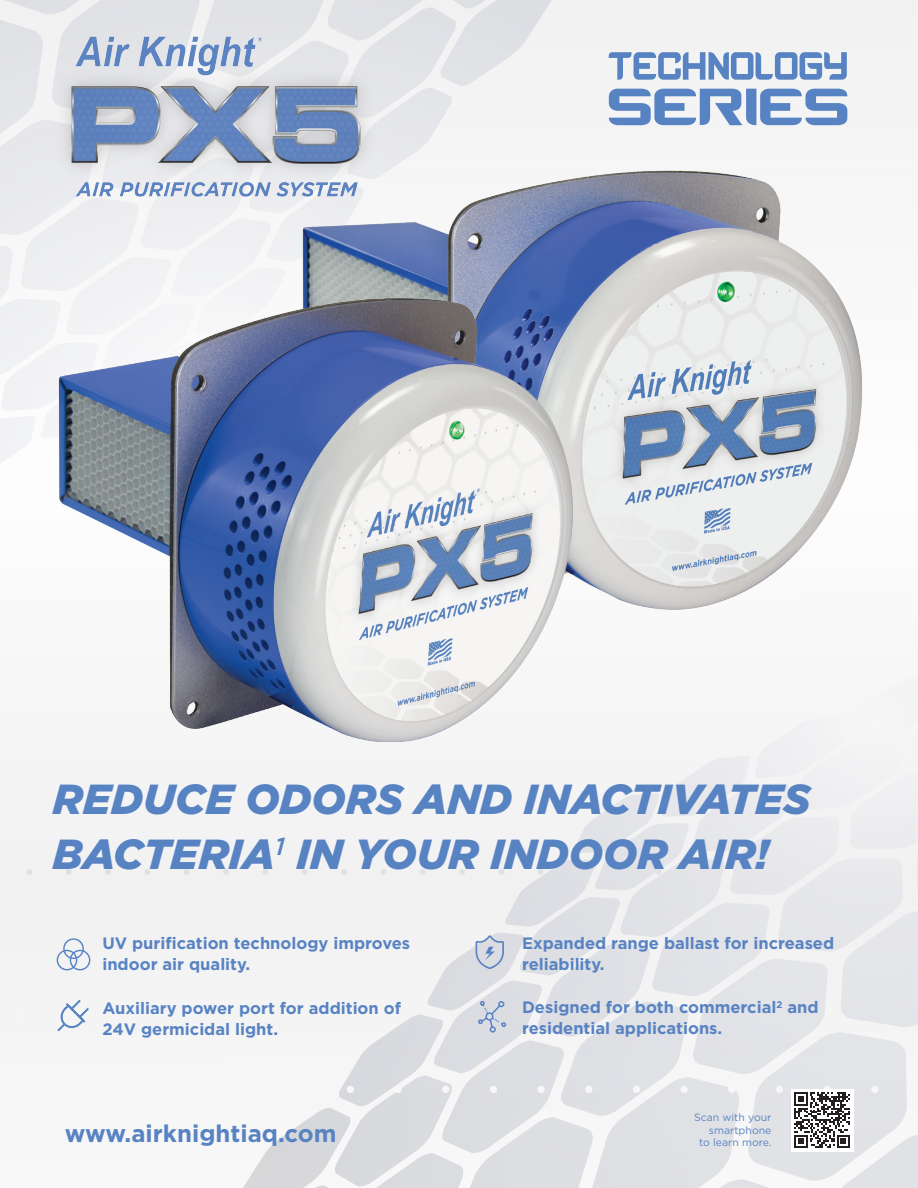
<style>
.page{position:relative;width:918px;height:1188px;background:#fff}
.page>*{position:absolute;margin:0;border:0;box-sizing:border-box;transform-origin:0 0}
.t1{font:italic 900 42px/55.5px "Gotham";color:#5883c3}
.t2{font:700 24px "Gotham";color:#5883c3}
.t3{font:700 16.5px/21px "Gotham";color:#5883c3}
.t4{font:10.5px/12.6px "Gotham";color:#5883c3;text-align:right}
</style>
<div class="page">
<div style="left:0;top:0;width:918px;height:1034px;background:#f4f3f4"></div>
<svg style="left:26px;top:869px;width:6px;height:6px"></svg>
<svg style="left:66px;top:869px;width:6px;height:6px"></svg>
<svg style="left:105px;top:869px;width:6px;height:6px"></svg>
<svg style="left:144px;top:869px;width:6px;height:6px"></svg>
<svg style="left:184px;top:869px;width:6px;height:6px"></svg>
<svg style="left:19px;top:1012px;width:7px;height:7px"></svg>
<svg style="left:114px;top:1011px;width:7px;height:8px"></svg>
<svg style="left:162px;top:1011px;width:7px;height:8px"></svg>
<svg style="left:0;top:0;width:572px;height:238px"></svg>
<svg style="left:695px;top:163px;width:6px;height:3px"></svg>
<svg style="left:733px;top:163px;width:5px;height:3px"></svg>
<svg style="left:770px;top:163px;width:6px;height:3px"></svg>
<svg style="left:807px;top:163px;width:6px;height:3px"></svg>
<svg style="left:845px;top:163px;width:5px;height:3px"></svg>
<svg style="left:882px;top:163px;width:6px;height:3px"></svg>
<img style="left:162px;top:166px;width:756px;height:464px">
<img style="left:0;top:238px;width:706px;height:503px">
<svg style="left:609px;top:52px;width:238px;height:28px"></svg>
<svg style="left:609px;top:89px;width:238px;height:36px"></svg>
<svg style="left:57px;top:938px;width:33px;height:32px"></svg>
<img style="left:48px;top:33px;width:341px;height:167px">
<svg style="left:57px;top:999px;width:32px;height:33px"></svg>
<svg style="left:204px;top:672px;width:714px;height:516px"></svg>
<p class="t1" style="left:53px;top:771px;width:759px">REDUCE ODORS AND INACTIVATES<br>BACTERIA<sup>1</sup> IN YOUR INDOOR AIR!</p>
<p class="t3" style="left:102px;top:932px;width:309px">UV purification technology improves indoor air quality.</p>
<p class="t3" style="left:522px;top:932px;width:314px">Expanded range ballast for increased reliability.</p>
<p class="t3" style="left:522px;top:997px;width:298px">Designed for both commercial<sup>2</sup> and residential applications.</p>
<p class="t3" style="left:102px;top:997px;width:300px">Auxiliary power port for addition of<br>24V germicidal light.</p>
<p class="t2" style="left:65px;top:1119px;width:273px">www.airknightiaq.com</p>
<p class="t4" style="left:694px;top:1111px;width:79px">Scan with your smartphone</p>
<p class="t4" style="left:699px;top:1136px;width:74px">to learn more.</p>
</div>
